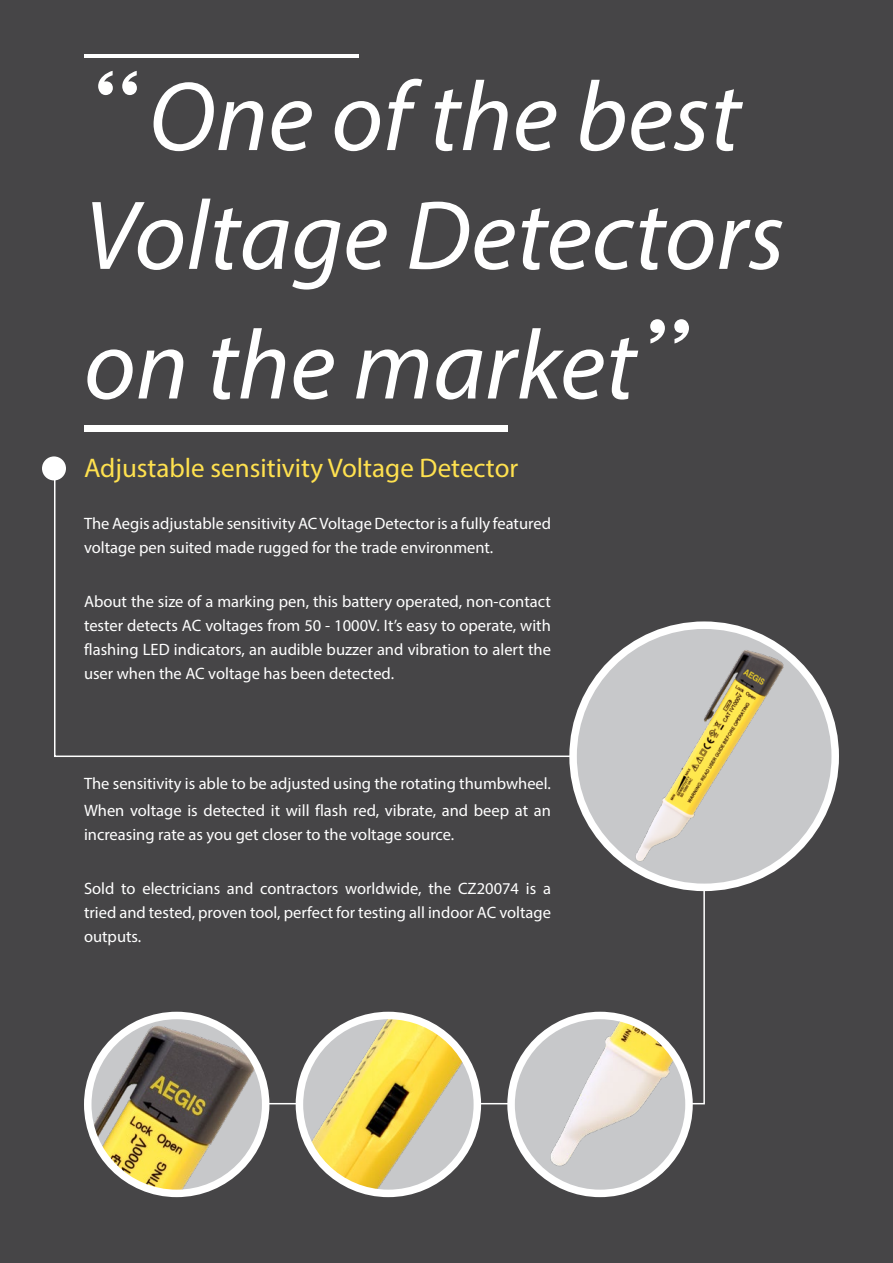
<style>
.page{position:relative;width:893px;height:1263px;background:#464547}
.page>*{position:absolute;margin:0;border:0;box-sizing:border-box;transform-origin:0 0}
.t1{font:italic 99px/118.8px "Myriad Pro";color:#fff}
.t2{font:27px "Myriad Pro";color:#ffe14f}
.t3{font:16.5px/24px "Myriad Pro";color:#fff}
.s1{font-family:"Letter Gothic Std";font-style:normal;font-size:108px}
</style>
<div class="page">
<svg style="left:53px;top:471px;width:653px;height:634px"></svg>
<hr style="left:84px;top:54px;width:275px;height:3px;background:#fff">
<div style="left:84px;top:425px;width:423px;height:7px;background:#fff"></div>
<div style="left:573px;top:625px;width:262px;height:262px;background:#c7c8ca;border-radius:50%"></div>
<img style="left:612px;top:628px;width:175px;height:259px">
<div style="left:569px;top:621px;width:270px;height:270px;border:8px solid #fff;border-radius:50%"></div>
<img style="left:88px;top:1015px;width:178px;height:178px;border-radius:89px">
<div style="left:84px;top:1012px;width:185px;height:185px;border:8px solid #fff;border-radius:50%"></div>
<img style="left:299px;top:1015px;width:178px;height:178px;border-radius:89px">
<div style="left:296px;top:1012px;width:185px;height:185px;border:8px solid #fff;border-radius:50%"></div>
<img style="left:511px;top:1015px;width:178px;height:178px;border-radius:89px">
<div style="left:507px;top:1012px;width:186px;height:185px;border:8px solid #fff;border-radius:50%"></div>
<div style="left:42px;top:456px;width:24px;height:24px;background:#fff;border-radius:50%"></div>
<h1 class="t1" style="left:84px;top:56px;width:702px"><span class="s1">“</span>One of the best<br>Voltage Detectors</h1>
<h1 class="t1" style="left:84px;top:304px;width:618px">on the market<span class="s1">”</span></h1>
<h2 class="t2" style="left:84px;top:451px;width:436px">Adjustable sensitivity Voltage Detector</h2>
<p class="t3" style="left:84px;top:512px;width:468px">The Aegis adjustable sensitivity AC Voltage Detector is a fully featured voltage pen suited made rugged for the trade environment.</p>
<p class="t3" style="left:84px;top:590px;width:468px;text-align:justify">About the size of a marking pen, this battery operated, non-contact tester detects AC voltages from 50 - 1000V. It’s easy to operate, with flashing LED indicators, an audible buzzer and vibration to alert the user when the AC voltage has been detected.</p>
<p class="t3" style="left:84px;top:769px;width:468px;line-height:27px">The sensitivity is able to be adjusted using the rotating thumbwheel.<br>When voltage is detected it will flash red, vibrate, and beep at an</p>
<p class="t3" style="left:84px;top:822px;width:372px">increasing rate as you get closer to the voltage source.</p>
<p class="t3" style="left:84px;top:876px;width:468px;text-align:justify">Sold to electricians and contractors worldwide, the CZ20074 is a tried and tested, proven tool, perfect for testing all indoor AC voltage outputs.</p>
</div>
